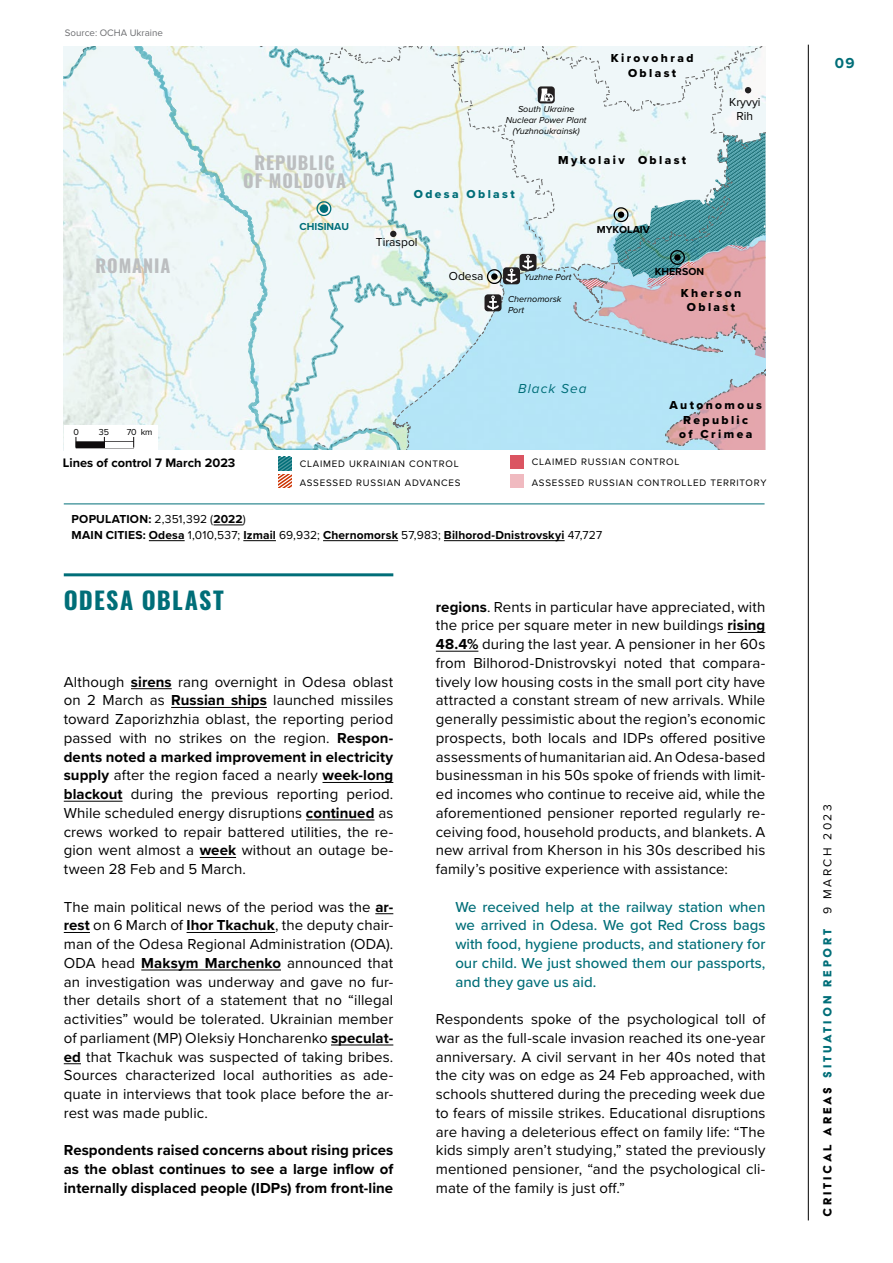
<style>
.page{position:relative;width:893px;height:1263px;background:#fff}
.page>*{position:absolute;margin:0;border:0;box-sizing:border-box;transform-origin:0 0}
._1___Headline{font:700 24px "Oswald";letter-spacing:.05em;color:#006e78}
.t1{font:700 18px/18px "Oswald";letter-spacing:.05em;color:#bcbec0;text-align:center}
._2__Body{font:15px/18.8px "Proxima Nova";letter-spacing:.01em;color:#000;text-align:justify}
._2__Body_1st{font:15px/18.8px "Proxima Nova";letter-spacing:.01em;color:#000;text-align:justify}
.Citation{font:500 15px/18.8px "Proxima Nova";color:#006e78;text-align:justify}
._2__Body-2{font:700 15px/18.8px "Proxima Nova";letter-spacing:.005em;color:#000;text-align:justify}
.t2{font:700 15px "Proxima Nova";color:#006e78}
.t3{font:13.5px "Acier BAT Text Solid";letter-spacing:.21em;color:#006e78}
.t4{font:italic 13.5px "Proxima Nova";letter-spacing:.08em;color:#006e79}
.t5{font:700 12.75px "Proxima Nova";color:#000}
.OblastInfo{font:700 12px/15.8px "Proxima Nova";letter-spacing:.015em;color:#000}
.t6{font:12px/14.4px "Proxima Nova Extrabld";letter-spacing:.2em;color:#000;text-align:center}
.t7{font:12px/14.4px "Proxima Nova";color:#000;text-align:center}
.t8{font:12px "Proxima Nova Extrabld";letter-spacing:.2em;color:#006e78}
.t9{font:700 10.5px "Proxima Nova";color:#000}
.t10{font:700 10.5px "Proxima Nova";color:#006e79}
.t11{font:9.75px/19px "Proxima Nova";letter-spacing:.08em;color:#000}
.t12{font:9.75px "Proxima Nova";letter-spacing:.08em;color:#231f20}
.t13{font:9.75px "Proxima Nova";color:#6d6e71}
.t14{font:italic 9px/10.8px "Proxima Nova";color:#000;text-align:center}
.t15{font:9px "Proxima Nova";color:#000}
.s1{font-weight:400}
.s2{font-weight:700}
.s3{color:#000}
.s4{font-family:"Proxima Nova";font-size:12px;color:#000}
</style>
<div class="page">
<hr style="left:808px;top:45px;width:1px;height:1175px;background:#000">
<div style="left:510px;top:474px;width:14px;height:14px;background:#f0bac0"></div>
<svg style="left:278px;top:470px;width:14px;height:18px"></svg>
<div style="left:510px;top:455px;width:14px;height:14px;background:#db5461"></div>
<svg style="left:278px;top:457px;width:14px;height:13px"></svg>
<hr style="left:131px;top:688px;width:41px;height:1px;background:#000">
<hr style="left:171px;top:707px;width:96px;height:1px;background:#000">
<hr style="left:322px;top:782px;width:71px;height:1px;background:#000">
<hr style="left:64px;top:801px;width:59px;height:1px;background:#000">
<hr style="left:306px;top:819px;width:68px;height:1px;background:#000">
<hr style="left:200px;top:857px;width:36px;height:1px;background:#000">
<svg style="left:375px;top:913px;width:18px;height:1px"></svg>
<svg style="left:64px;top:932px;width:26px;height:1px"></svg>
<hr style="left:187px;top:932px;width:88px;height:1px;background:#000">
<hr style="left:141px;top:969px;width:140px;height:1px;background:#000">
<hr style="left:331px;top:1044px;width:62px;height:1px;background:#000">
<svg style="left:64px;top:1063px;width:17px;height:1px"></svg>
<hr style="left:728px;top:632px;width:37px;height:1px;background:#000">
<hr style="left:436px;top:651px;width:42px;height:1px;background:#000">
<img style="left:64px;top:47px;width:195px;height:403px">
<svg style="left:134px;top:47px;width:125px;height:380px"></svg>
<svg style="left:64px;top:47px;width:32px;height:32px"></svg>
<svg style="left:259px;top:47px;width:507px;height:403px"></svg>
<div style="left:64px;top:425px;width:94px;height:26px;background:#fff"></div>
<div style="left:76px;top:442px;width:57px;height:6px;background:#0e0b0c"></div>
<div style="left:76px;top:441px;width:58px;height:7px;border:2px solid #0e0b0c"></div>
<div style="left:105px;top:442px;width:28px;height:6px;background:#fff"></div>
<hr style="left:64px;top:573px;width:329px;height:3px;background:#006e78">
<hr style="left:213px;top:524px;width:30px;height:1px;background:#000">
<hr style="left:149px;top:540px;width:36px;height:1px;background:#000">
<hr style="left:243px;top:540px;width:33px;height:1px;background:#000">
<hr style="left:323px;top:540px;width:75px;height:1px;background:#000">
<hr style="left:444px;top:540px;width:121px;height:1px;background:#000">
<hr style="left:64px;top:503px;width:701px;height:1px;background:#006e78">
<p class="t13" style="left:65px;top:26px;width:100px">Source: OCHA Ukraine</p>
<p class="t1" style="left:96px;top:258px;width:76px">ROMANIA</p>
<p class="t15" style="left:74px;top:425px;width:7px">0</p>
<p class="t15" style="left:99px;top:425px;width:12px">35</p>
<p class="t15" style="left:127px;top:425px;width:27px">70 km</p>
<p class="t1" style="left:243px;top:155px;width:104px">REPUBLIC<br>OF MOLDOVA</p>
<p class="t10" style="left:300px;top:218px;width:51px">CHISINAU</p>
<p class="t14" style="left:506px;top:104px;width:82px">South Ukraine<br>Nuclear Power Plant (Yuzhnoukrainsk)</p>
<p class="t6" style="left:611px;top:51px;width:84px">Kirovohrad<br>Oblast</p>
<p class="t8" style="left:414px;top:185px;width:102px">Odesa Oblast</p>
<p class="t6" style="left:558px;top:153px;width:129px">Mykolaiv Oblast</p>
<p class="t7" style="left:376px;top:234px;width:43px">Tiraspol</p>
<p class="t7" style="left:449px;top:268px;width:36px">Odesa</p>
<p class="t14" style="left:524px;top:271px;width:49px">Yuzhne Port</p>
<p class="t9" style="left:597px;top:221px;width:55px">MYKOLAIV</p>
<p class="t9" style="left:655px;top:264px;width:51px">KHERSON</p>
<p class="t7" style="left:729px;top:94px;width:33px">Kryvyi<br>Rih</p>
<p class="t14" style="left:508px;top:293px;width:55px;text-align:left">Chernomorsk<br>Port</p>
<p class="t6" style="left:681px;top:286px;width:62px">Kherson<br>Oblast</p>
<p class="t4" style="left:518px;top:379px;width:70px">Black Sea</p>
<p class="t6" style="left:669px;top:398px;width:94px">Autonomous<br>Republic<br>of Crimea</p>
<p class="t5" style="left:63px;top:453px;width:174px">Lines of control 7 March 2023</p>
<p class="t11" style="left:300px;top:454px;width:162px">CLAIMED UKRAINIAN CONTROL<br>ASSESSED RUSSIAN ADVANCES</p>
<p class="t11" style="left:532px;top:452px;width:149px">CLAIMED RUSSIAN CONTROL</p>
<p class="t12" style="left:88px;top:456px;width:161px">CLAIMED UKRAINIAN CONTROL</p>
<p class="t12" style="left:320px;top:455px;width:149px">CLAIMED RUSSIAN CONTROL</p>
<p class="t11" style="left:532px;top:473px;width:236px">ASSESSED RUSSIAN CONTROLLED TERRITORY</p>
<p class="t12" style="left:320px;top:475px;width:236px">ASSESSED RUSSIAN CONTROLLED TERRITORY</p>
<p class="OblastInfo" style="left:72px;top:511px;width:532px">POPULATION: <span class="s1">2,351,392 (</span>2022<span class="s1">)<br></span>MAIN CITIES: Odesa <span class="s1">1,010,537;</span> Izmail <span class="s1">69,932;</span> Chernomorsk <span class="s1">57,983;</span> Bilhorod-Dnistrovskyi <span class="s1">47,727</span></p>
<p class="_1___Headline" style="left:64px;top:588px;width:161px">ODESA OBLAST</p>
<p class="_2__Body_1st" style="left:64px;top:671px;width:331px">Although <span class="s2">sirens</span> rang overnight in Odesa oblast on 2 March as <span class="s2">Russian ships</span> launched missiles toward Zaporizhzhia oblast, the reporting period passed with no strikes on the region. <span class="s2">Respon&shy;dents noted a marked improvement in electricity supply</span> after the region faced a nearly <span class="s2">week-long blackout</span> during the previous reporting period.<br>While scheduled energy disruptions <span class="s2">continued</span> as crews worked to repair battered utilities, the re&shy;gion went almost a <span class="s2">week</span> without an outage be&shy;tween 28 Feb and 5 March.</p>
<p class="_2__Body" style="left:64px;top:896px;width:331px">The main political news of the period was the <span class="s2">ar&shy;rest</span> on 6 March of <span class="s2">Ihor Tkachuk</span>, the deputy chair&shy;man of the Odesa Regional Administration (ODA).<br>ODA head <span class="s2">Maksym Marchenko</span> announced that an investigation was underway and gave no fur&shy;ther details short of a statement that no “illegal activities” would be tolerated. Ukrainian member of parliament (MP) Oleksiy Honcharenko <span class="s2">speculat&shy;ed</span> that Tkachuk was suspected of taking bribes.<br>Sources characterized local authorities as ade&shy;quate in interviews that took place before the ar&shy;rest was made public.</p>
<p class="_2__Body-2" style="left:64px;top:1141px;width:331px">Respondents raised concerns about rising prices as the oblast continues to see a large inflow of internally displaced people (IDPs) from front-line</p>
<p class="_2__Body" style="left:436px;top:596px;width:331px"><span class="s2">regions</span>. Rents in particular have appreciated, with the price per square meter in new buildings <span class="s2">rising 48.4%</span> during the last year. A pensioner in her 60s from Bilhorod-Dnistrovskyi noted that compara&shy;tively low housing costs in the small port city have attracted a constant stream of new arrivals. While generally pessimistic about the region’s economic prospects, both locals and IDPs offered positive assessments of humanitarian aid. An Odesa-based businessman in his 50s spoke of friends with limit&shy;ed incomes who continue to receive aid, while the aforementioned pensioner reported regularly re&shy;ceiving food, household products, and blankets. A new arrival from Kherson in his 30s described his family’s positive experience with assistance:</p>
<p class="Citation" style="left:455px;top:897px;width:312px">We received help at the railway station when we arrived in Odesa. We got Red Cross bags with food, hygiene products, and stationery for our child. We just showed them our passports, and they gave us aid.</p>
<p class="_2__Body" style="left:436px;top:1009px;width:331px">Respondents spoke of the psychological toll of war as the full-scale invasion reached its one-year anniversary. A civil servant in her 40s noted that the city was on edge as 24 Feb approached, with schools shuttered during the preceding week due to fears of missile strikes. Educational disruptions are having a deleterious effect on family life: “The kids simply aren’t studying,” stated the previously mentioned pensioner, “and the psychological cli&shy;mate of the family is just off.”</p>
<p class="t2" style="left:835px;top:52px;width:21px">09</p>
<p class="t3" style="left:820px;top:1217px;width:414px;rotate:-90deg"><span class="s3">CRITICAL AREAS</span> SITUATION REPORT <span class="s4">9 Ma rch 2023</span></p>
</div>
